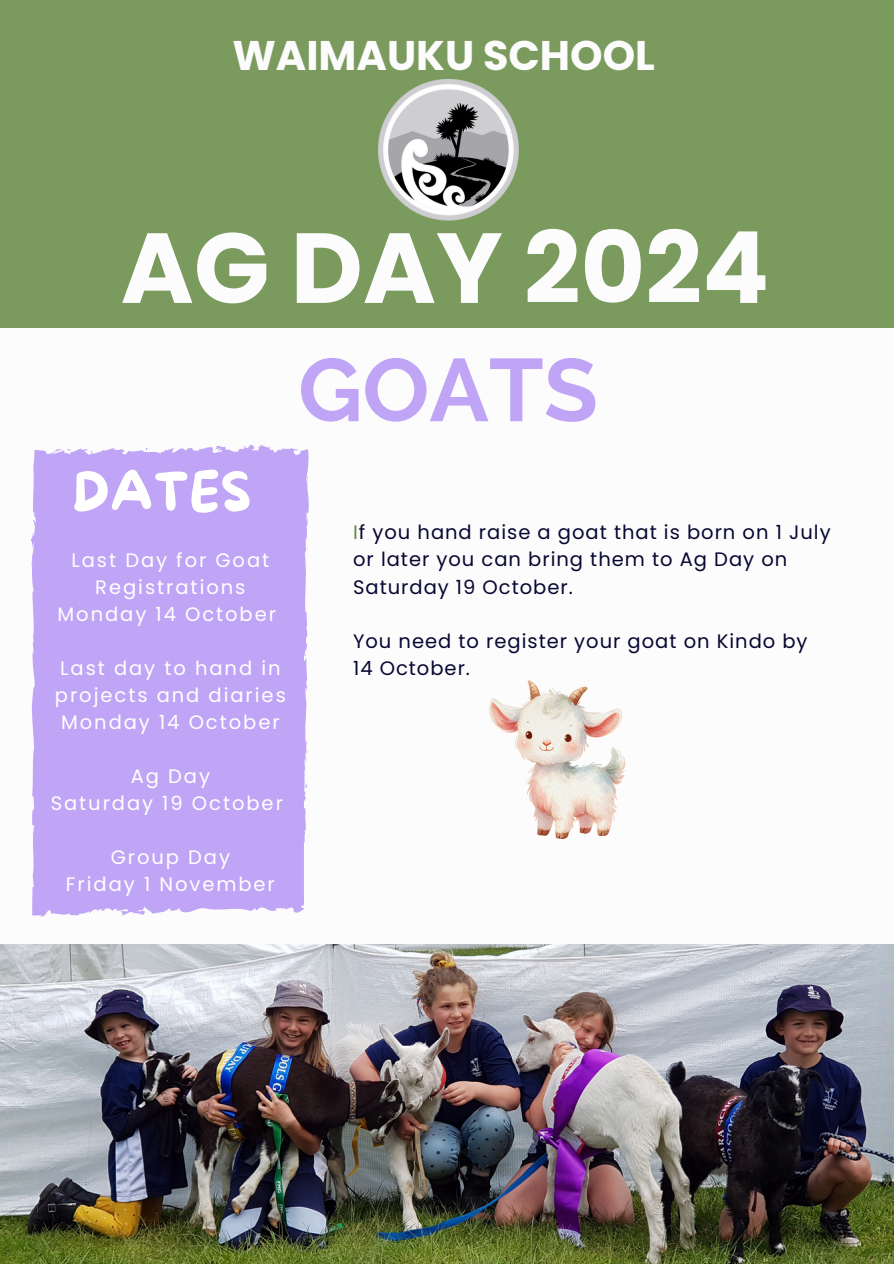
<style>
.page{position:relative;width:894px;height:1264px;background:#fff}
.page>*{position:absolute;margin:0;border:0;box-sizing:border-box;transform-origin:0 0}
.t1{font:700 99.3px "Poppins";color:#fcfcfc}
.t2{font:700 88.5px "Raleway";color:#c0a5f6}
.t3{font:54px "More Sugar";color:#fff}
.t4{font:700 41.4px "Poppins";color:#fcfcfc}
.t5{font:19.5px/27px "Poppins";letter-spacing:.1em;color:#fff;text-align:center}
.t6{font:19.5px/27px "Poppins";letter-spacing:.05em;color:#080733}
.s1{color:#608d3f}
</style>
<div class="page">
<div style="left:31px;top:444px;width:277px;height:465px;background:#c0a5f6"></div>
<div style="left:0;top:0;width:893px;height:327px;background:#7b9a5e"></div>
<img style="left:378px;top:80px;width:141px;height:141px">
<img style="left:0;top:944px;width:893px;height:319px">
<img style="left:489px;top:680px;width:136px;height:158px">
<h3 class="t4" style="left:232px;top:26px;width:424px">WAIMAUKU SCHOOL</h3>
<p class="t1" style="left:121px;top:199px;width:650px">AG DAY 2024</p>
<p class="t2" style="left:298px;top:338px;width:301px">GOATS</p>
<p class="t3" style="left:72px;top:462px;width:181px">DATES</p>
<p class="t5" style="left:71px;top:547px;width:199px">Last Day for Goat<br>Registrations</p>
<h4 class="t5" style="left:57px;top:601px;width:220px">Monday 14 October</h4>
<p class="t5" style="left:55px;top:655px;width:232px">Last day to hand in projects and diaries<br>Monday 14 October</p>
<p class="t5" style="left:131px;top:763px;width:81px">Ag Day</p>
<p class="t5" style="left:51px;top:790px;width:234px">Saturday 19 October</p>
<p class="t5" style="left:111px;top:844px;width:121px">Group Day</p>
<p class="t5" style="left:66px;top:871px;width:210px">Friday 1 November</p>
<h3 class="t6" style="left:353px;top:519px;width:479px"><span class="s1">I</span>f you hand raise a goat that is born on 1 July or later you can bring them to Ag Day on</h3>
<p class="t6" style="left:353px;top:573px;width:221px">Saturday 19 October.</p>
<h1 class="t6" style="left:353px;top:627px;width:456px">You need to register your goat on Kindo by</h1>
<h2 class="t6" style="left:353px;top:654px;width:118px">14 October.</h2>
</div>
